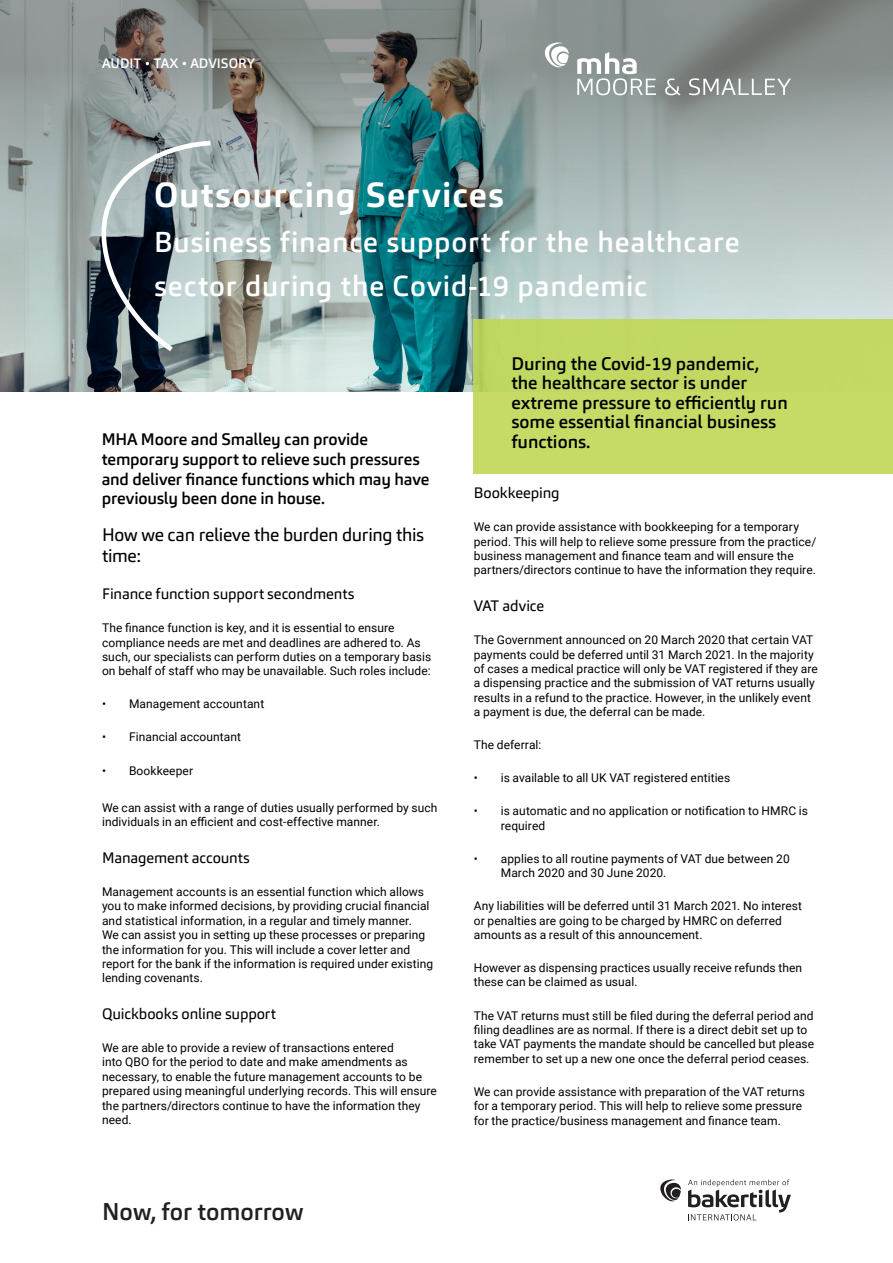
<style>
.page{position:relative;width:893px;height:1263px;background:#fff}
.page>*{position:absolute;margin:0;border:0;box-sizing:border-box;transform-origin:0 0}
.Fact_sheet_main_titl{font:700 34.5px "Carnac";letter-spacing:.03em;color:#fff}
.Fact_sheet_main_titl-2{font:500 28.5px/44.4px "Carnac";letter-spacing:.025em;color:#fff}
.t1{font:500 24px "Carnac";color:#231f20}
.Intro_text{font:500 18px/19.5px "Carnac";color:#000}
.Body_Copy{font:18px/21.6px "Carnac";letter-spacing:-.02em;color:#000}
.Introduction_Paragra{font:500 16.5px/19.8px "Carnac";letter-spacing:-.01em;color:#000}
.Body_Copy-2{font:15px "Carnac";letter-spacing:-.01em;color:#000}
.t2{font:500 13.5px "Carnac";color:#fff}
.Body_Copy-3{font:12px/14.4px "Roboto";letter-spacing:.005em;color:#000}
</style>
<div class="page">
<svg style="left:660px;top:1179px;width:21px;height:22px"></svg>
<svg style="left:688px;top:1179px;width:103px;height:41px"></svg>
<svg style="left:0;top:0;width:893px;height:391px;background:#8a9e9d"></svg>
<svg style="left:101px;top:141px;width:110px;height:210px;background:#727f85"></svg>
<div style="left:474px;top:320px;width:419px;height:154px;background:#c5db65"></div>
<svg style="left:577px;top:52px;width:79px;height:43px"></svg>
<svg style="left:665px;top:78px;width:16px;height:17px"></svg>
<svg style="left:689px;top:78px;width:102px;height:17px"></svg>
<svg style="left:545px;top:43px;width:24px;height:24px"></svg>
<p class="t2" style="left:102px;top:55px;width:154px">AUDIT TAX ADVISORY</p>
<p class="Fact_sheet_main_titl" style="left:154px;top:173px;width:351px">Outsourcing Services</p>
<p class="Fact_sheet_main_titl-2" style="left:154px;top:220px;width:587px">Business finance support for the healthcare sector during the Covid-19 pandemic</p>
<p class="Introduction_Paragra" style="left:102px;top:429px;width:329px">MHA Moore and Smalley can provide temporary support to relieve such pressures and deliver finance functions which may have previously been done in house.</p>
<p class="Body_Copy" style="left:102px;top:524px;width:324px">How we can relieve the burden during this time:</p>
<p class="Body_Copy-2" style="left:102px;top:584px;width:254px">Finance function support secondments</p>
<p class="Body_Copy-3" style="left:102px;top:620px;width:331px">The finance function is key, and it is essential to ensure compliance needs are met and deadlines are adhered to. As such, our specialists can perform duties on a temporary basis on behalf of staff who may be unavailable. Such roles include:</p>
<p class="Body_Copy-3" style="left:102px;top:696px;width:164px">• Management accountant</p>
<p class="Body_Copy-3" style="left:102px;top:729px;width:141px">• Financial accountant</p>
<p class="Body_Copy-3" style="left:102px;top:762px;width:93px">• Bookkeeper</p>
<p class="Body_Copy-3" style="left:102px;top:800px;width:337px">We can assist with a range of duties usually performed by such individuals in an efficient and cost-effective manner.</p>
<p class="Body_Copy-2" style="left:102px;top:848px;width:149px">Management accounts</p>
<p class="Body_Copy-3" style="left:102px;top:884px;width:333px">Management accounts is an essential function which allows you to make informed decisions, by providing crucial financial and statistical information, in a regular and timely manner.<br>We can assist you in setting up these processes or preparing the information for you. This will include a cover letter and report for the bank if the information is required under existing lending covenants.</p>
<p class="Body_Copy-2" style="left:102px;top:1004px;width:175px">Quickbooks online support</p>
<p class="Body_Copy-3" style="left:102px;top:1040px;width:336px">We are able to provide a review of transactions entered<br>into QBO for the period to date and make amendments as necessary, to enable the future management accounts to be prepared using meaningful underlying records. This will ensure the partners/directors continue to have the information they need.</p>
<h3 class="t1" style="left:102px;top:1197px;width:203px">Now, for tomorrow</h3>
<p class="Intro_text" style="left:511px;top:354px;width:278px">During the Covid-19 pandemic, the healthcare sector is under extreme pressure to efficiently run some essential financial business functions.</p>
<p class="Body_Copy-2" style="left:474px;top:483px;width:87px">Bookkeeping</p>
<p class="Body_Copy-3" style="left:474px;top:519px;width:344px">We can provide assistance with bookkeeping for a temporary period. This will help to relieve some pressure from the practice/ business management and finance team and will ensure the partners/directors continue to have the information they require.</p>
<p class="Body_Copy-2" style="left:474px;top:596px;width:72px">VAT advice</p>
<p class="Body_Copy-3" style="left:474px;top:632px;width:346px">The Government announced on 20 March 2020 that certain VAT payments could be deferred until 31 March 2021. In the majority of cases a medical practice will only be VAT registered if they are a dispensing practice and the submission of VAT returns usually results in a refund to the practice. However, in the unlikely event a payment is due, the deferral can be made.</p>
<p class="Body_Copy-3" style="left:474px;top:737px;width:69px">The deferral:</p>
<p class="Body_Copy-3" style="left:474px;top:770px;width:258px">• is available to all UK VAT registered entities</p>
<p class="Body_Copy-3" style="left:501px;top:803px;width:309px;text-indent:-27px">• is automatic and no application or notification to HMRC is required</p>
<p class="Body_Copy-3" style="left:501px;top:851px;width:290px;text-indent:-27px">• applies to all routine payments of VAT due between 20<br>March 2020 and 30 June 2020.</p>
<p class="Body_Copy-3" style="left:474px;top:898px;width:330px">Any liabilities will be deferred until 31 March 2021. No interest or penalties are going to be charged by HMRC on deferred amounts as a result of this announcement.</p>
<p class="Body_Copy-3" style="left:474px;top:960px;width:330px">However as dispensing practices usually receive refunds then these can be claimed as usual.</p>
<p class="Body_Copy-3" style="left:474px;top:1008px;width:342px">The VAT returns must still be filed during the deferral period and filing deadlines are as normal. If there is a direct debit set up to take VAT payments the mandate should be cancelled but please remember to set up a new one once the deferral period ceases.</p>
<p class="Body_Copy-3" style="left:474px;top:1084px;width:333px">We can provide assistance with preparation of the VAT returns for a temporary period. This will help to relieve some pressure for the practice/business management and finance team.</p>
</div>
